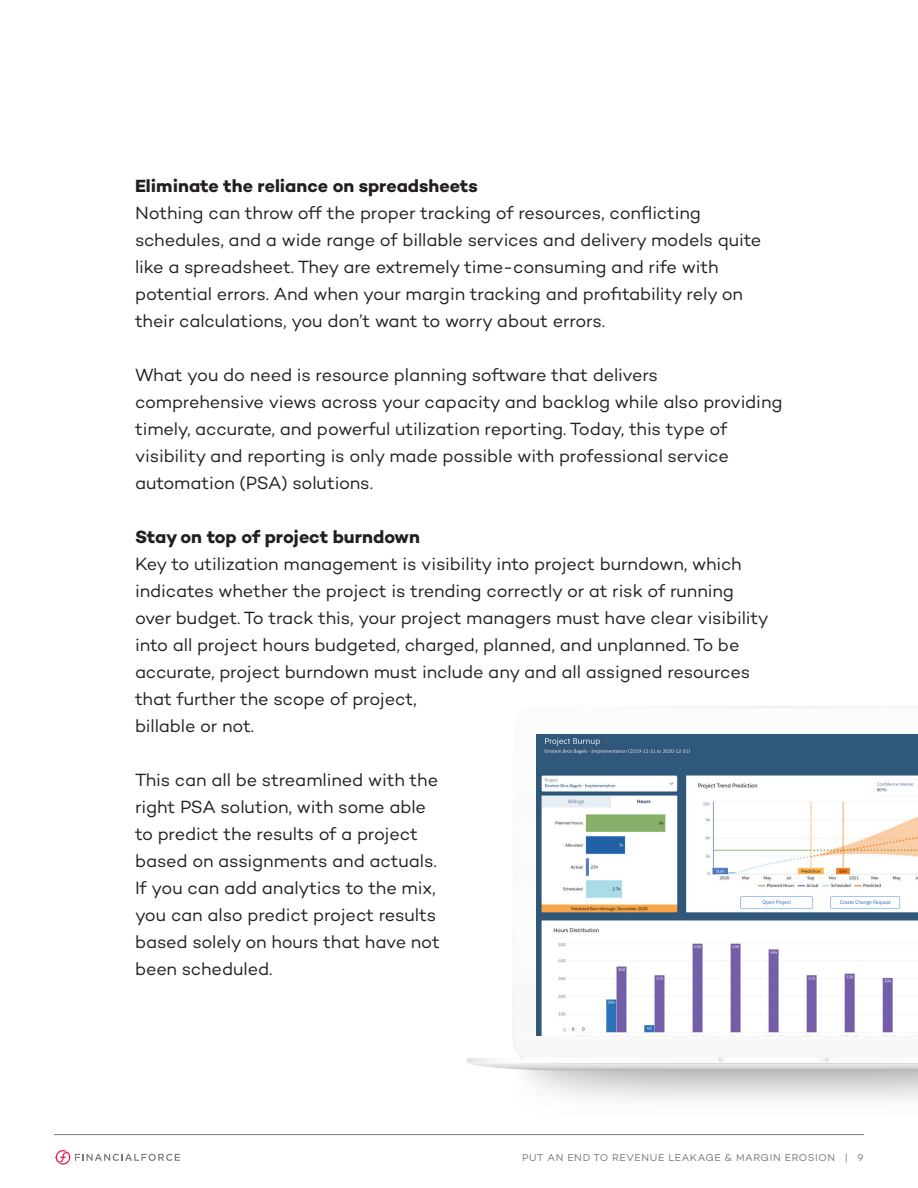
<style>
.page{position:relative;width:918px;height:1188px;background:#fff}
.page>*{position:absolute;margin:0;border:0;box-sizing:border-box;transform-origin:0 0}
.t1{font:18px/27px "Campton";letter-spacing:-.01em;color:#231f20}
.t2{font:700 18px "Campton";color:#231f20}
.t3{font:10.2px "Campton";letter-spacing:.06em;color:#787779}
</style>
<div class="page">
<hr style="left:54px;top:1134px;width:810px;height:1px;background:#787779">
<svg style="left:56px;top:1150px;width:124px;height:15px"></svg>
<img style="left:467px;top:706px;width:451px;height:430px">
<img style="left:536px;top:735px;width:382px;height:300px">
<p class="t2" style="left:135px;top:174px;width:344px">Eliminate the reliance on spreadsheets</p>
<p class="t1" style="left:135px;top:199px;width:628px">Nothing can throw off the proper tracking of resources, conflicting schedules, and a wide range of billable services and delivery models quite like a spreadsheet. They are extremely time-consuming and rife with potential errors. And when your margin tracking and profitability rely on their calculations, you don’t want to worry about errors.</p>
<p class="t1" style="left:135px;top:361px;width:649px">What you do need is resource planning software that delivers comprehensive views across your capacity and backlog while also providing timely, accurate, and powerful utilization reporting. Today, this type of visibility and reporting is only made possible with professional service automation (PSA) solutions.</p>
<p class="t2" style="left:135px;top:525px;width:286px">Stay on top of project burndown</p>
<p class="t1" style="left:135px;top:550px;width:635px">Key to utilization management is visibility into project burndown, which indicates whether the project is trending correctly or at risk of running over budget. To track this, your project managers must have clear visibility into all project hours budgeted, charged, planned, and unplanned. To be accurate, project burndown must include any and all assigned resources that further the scope of project,<br>billable or not.</p>
<p class="t1" style="left:135px;top:766px;width:306px">This can all be streamlined with the right PSA solution, with some able to predict the results of a project based on assignments and actuals.<br>If you can add analytics to the mix, you can also predict project results based solely on hours that have not been scheduled.</p>
<p class="t3" style="left:522px;top:1151px;width:343px">PUT AN END TO REVENUE LEAKAGE &amp; MARGIN EROSION | 9</p>
</div>
